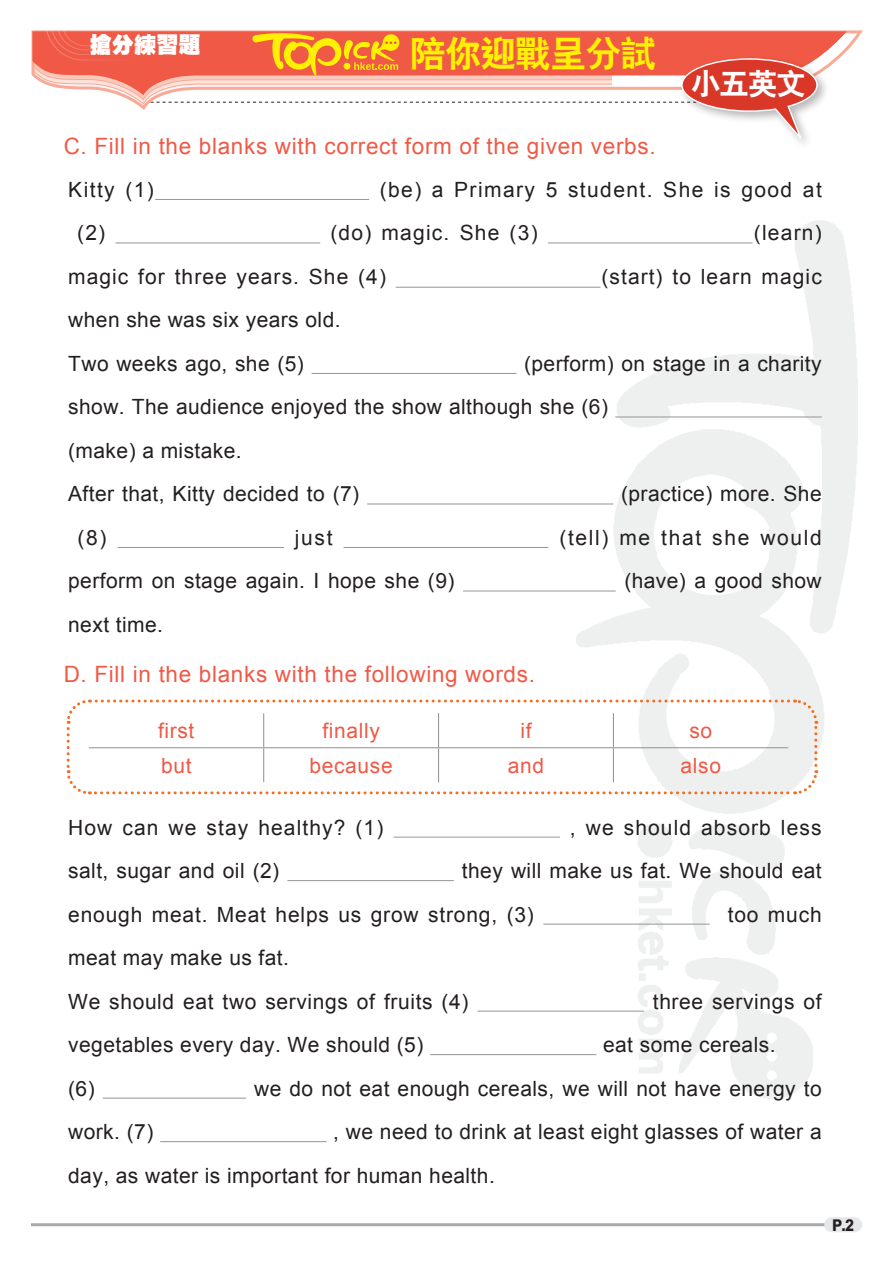
<style>
.page{position:relative;width:893px;height:1263px;background:#fff}
.page>*{position:absolute;margin:0;border:0;box-sizing:border-box;transform-origin:0 0}
.小題eq{font:36px "C Hei 2 Xbold HKSCS";letter-spacing:-.025em;color:#fff101}
.內文{font:30px "C Hei 2 Xbold HKSCS";color:#fff}
.英文內容{font:22.5px "Arial";letter-spacing:.03em;color:#f05946}
.小題{font:22.2px "C Hei Ultra Bold HKSCS";color:#fff}
.英文內容-2{font:21px/43.5px "Arial";letter-spacing:.02em;color:#231f20}
.英文內容-3{font:21px/43.5px "Arial";letter-spacing:.04em;color:#231f20}
.英文內容-4{font:21px "Arial";letter-spacing:.05em;color:#231f20}
.英文內容-5{font:21px "Arial";letter-spacing:.055em;color:#231f20}
.英文內容-6{font:21px "Arial";letter-spacing:.03em;color:#f05946}
.英文內容-7{font:21px "Arial";letter-spacing:.07em;color:#231f20}
.英文內容-8{font:21px "Arial";letter-spacing:.08em;color:#231f20}
.英文內容-9{font:21px "Arial";letter-spacing:.06em;color:#231f20}
.t1{font:16.2px "M Hei Xbold HKSCS";color:#231f20;scale:.9 1}
</style>
<div class="page">
<svg style="left:818px;top:31px;width:29px;height:36px"></svg>
<div style="left:678px;top:54px;width:151px;height:96px;background:#231f20;opacity:.32"></div>
<svg style="left:31px;top:30px;width:787px;height:116px"></svg>
<hr style="left:31px;top:1223px;width:831px;height:3px;background:#a8a9ad">
<div style="left:824px;top:1217px;width:38px;height:15px;background:#e6e7e9;border-radius:7px"></div>
<hr style="left:155px;top:199px;width:214px;height:1px;background:#939598">
<hr style="left:115px;top:243px;width:205px;height:1px;background:#939598">
<hr style="left:548px;top:243px;width:205px;height:1px;background:#939598">
<hr style="left:396px;top:287px;width:204px;height:1px;background:#939598">
<hr style="left:312px;top:373px;width:204px;height:1px;background:#939598">
<hr style="left:615px;top:417px;width:207px;height:1px;background:#939598">
<hr style="left:367px;top:504px;width:246px;height:1px;background:#939598">
<hr style="left:118px;top:547px;width:166px;height:1px;background:#939598">
<hr style="left:344px;top:547px;width:204px;height:1px;background:#939598">
<hr style="left:463px;top:591px;width:153px;height:1px;background:#939598">
<hr style="left:394px;top:837px;width:166px;height:1px;background:#939598">
<hr style="left:287px;top:880px;width:167px;height:1px;background:#939598">
<hr style="left:543px;top:924px;width:167px;height:1px;background:#939598">
<hr style="left:477px;top:1011px;width:167px;height:1px;background:#939598">
<hr style="left:430px;top:1054px;width:166px;height:1px;background:#939598">
<hr style="left:103px;top:1098px;width:143px;height:1px;background:#939598">
<hr style="left:160px;top:1141px;width:167px;height:1px;background:#939598">
<svg style="left:66px;top:698px;width:753px;height:98px"></svg>
<p class="小題" style="left:90px;top:30px;width:113px">搶分練習題</p>
<p class="小題eq" style="left:410px;top:30px;width:248px">陪你迎戰呈分試</p>
<p class="英文內容" style="left:64px;top:132px;width:593px">C. Fill in the blanks with correct form of the given verbs.</p>
<p class="內文" style="left:691px;top:64px;width:117px">小五英文</p>
<p class="英文內容-2" style="left:68px;top:168px;width:87px">Kitty (1)</p>
<p class="英文內容-7" style="left:380px;top:176px;width:444px">(be) a Primary 5 student. She is good at</p>
<p class="英文內容-2" style="left:77px;top:211px;width:30px">(2)</p>
<p class="英文內容-9" style="left:330px;top:219px;width:209px">(do) magic. She (3)</p>
<p class="英文內容-2" style="left:754px;top:211px;width:69px">(learn)</p>
<p class="英文內容-4" style="left:68px;top:263px;width:319px">magic for three years. She (4)</p>
<p class="英文內容-4" style="left:601px;top:263px;width:222px">(start) to learn magic</p>
<p class="英文內容-2" style="left:68px;top:298px;width:274px">when she was six years old.</p>
<p class="英文內容-2" style="left:68px;top:342px;width:237px">Two weeks ago, she (5)</p>
<p class="英文內容-2" style="left:68px;top:342px;width:755px;text-indent:456px">(perform) on stage in a charity show. The audience enjoyed the show although she (6)<br>(make) a mistake.</p>
<p class="英文內容-2" style="left:68px;top:472px;width:293px">After that, Kitty decided to (7)</p>
<p class="英文內容-2" style="left:621px;top:472px;width:202px">(practice) more. She</p>
<p class="英文內容-2" style="left:78px;top:516px;width:30px">(8)</p>
<p class="英文內容-2" style="left:295px;top:516px;width:39px">just</p>
<p class="英文內容-8" style="left:559px;top:524px;width:264px">(tell) me that she would</p>
<p class="英文內容-2" style="left:68px;top:559px;width:388px">perform on stage again. I hope she (9)</p>
<p class="英文內容-2" style="left:624px;top:559px;width:199px">(have) a good show</p>
<p class="英文內容-2" style="left:68px;top:603px;width:96px">next time.</p>
<p class="英文內容" style="left:64px;top:660px;width:473px">D. Fill in the blanks with the following words.</p>
<p class="英文內容-6" style="left:158px;top:717px;width:38px">first</p>
<p class="英文內容-6" style="left:322px;top:717px;width:59px">finally</p>
<p class="英文內容-6" style="left:520px;top:717px;width:13px">if</p>
<p class="英文內容-6" style="left:689px;top:717px;width:24px">so</p>
<p class="英文內容-6" style="left:161px;top:751px;width:32px">but</p>
<p class="英文內容-6" style="left:310px;top:751px;width:85px">because</p>
<p class="英文內容-6" style="left:508px;top:751px;width:38px">and</p>
<p class="英文內容-6" style="left:681px;top:751px;width:42px">also</p>
<p class="英文內容-5" style="left:68px;top:813px;width:317px">How can we stay healthy? (1)</p>
<p class="英文內容-5" style="left:570px;top:813px;width:253px">, we should absorb less</p>
<p class="英文內容-2" style="left:68px;top:849px;width:213px">salt, sugar and oil (2)</p>
<p class="英文內容-3" style="left:68px;top:849px;width:755px;text-indent:394px">they will make us fat. We should eat enough meat. Meat helps us grow strong, (3)</p>
<p class="英文內容-2" style="left:728px;top:893px;width:96px">too much</p>
<p class="英文內容-2" style="left:68px;top:936px;width:222px">meat may make us fat.</p>
<p class="英文內容-2" style="left:68px;top:980px;width:402px">We should eat two servings of fruits (4)</p>
<p class="英文內容-2" style="left:653px;top:980px;width:170px">three servings of</p>
<p class="英文內容-2" style="left:68px;top:1023px;width:357px">vegetables every day. We should (5)</p>
<p class="英文內容-2" style="left:603px;top:1023px;width:174px">eat some cereals.</p>
<p class="英文內容-2" style="left:68px;top:1067px;width:28px">(6)</p>
<p class="英文內容-2" style="left:254px;top:1067px;width:569px">we do not eat enough cereals, we will not have energy to</p>
<p class="英文內容-2" style="left:68px;top:1110px;width:87px">work. (7)</p>
<p class="英文內容-2" style="left:68px;top:1110px;width:755px;text-indent:265px">, we need to drink at least eight glasses of water a day, as water is important for human health.</p>
<p class="t1" style="left:832px;top:1214px;width:26px">P.2</p>
</div>
